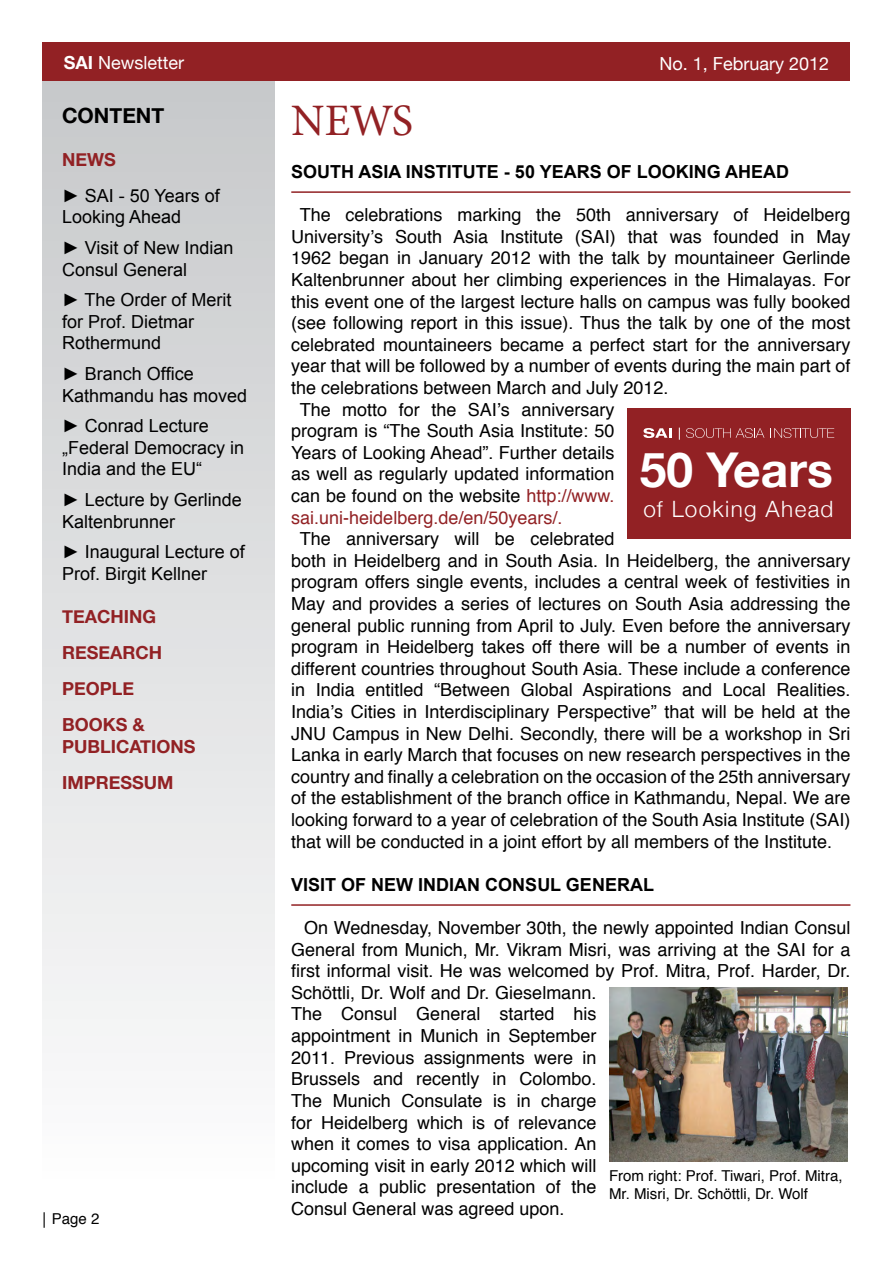
<style>
.page{position:relative;width:893px;height:1263px;background:#fff}
.page>*{position:absolute;margin:0;border:0;box-sizing:border-box;transform-origin:0 0}
.t1{font:700 48px "Helvetica Neue";color:#fff}
.t2{font:45px "Minion Pro";color:#922124}
.t3{font:300 22.5px "Helvetica Neue";letter-spacing:.06em;color:#fff}
.t4{font:700 21px "Helvetica Neue";color:#000}
.t5{font:18px/21.6px "Helvetica";color:#000}
.t6{font:18px/21.6px "Arial";color:#000}
.t7{font:700 18px "Arial";color:#000}
.t8{font:700 18px/36px "Helvetica Neue";color:#922124}
.t9{font:18px "Helvetica";color:#922124}
.t10{font:18px "Helvetica Neue";color:#fff}
.t11{font:15px/18px "Helvetica";color:#000}
.s1{font-weight:700}
.s2{color:#922124}
.s3{font-style:inherit}
</style>
<div class="page">
<div style="left:43px;top:81px;width:231px;height:1105px;background:linear-gradient(to bottom,#c7c8ca,#fcfcfd)"></div>
<div style="left:43px;top:43px;width:807px;height:38px;background:#922124"></div>
<hr style="left:291px;top:191px;width:559px;height:2px;background:#922124">
<div style="left:627px;top:408px;width:223px;height:131px;background:#922124"></div>
<svg style="left:643px;top:428px;width:29px;height:10px"></svg>
<svg style="left:686px;top:428px;width:78px;height:10px"></svg>
<svg style="left:770px;top:428px;width:64px;height:10px"></svg>
<svg style="left:679px;top:428px;width:1px;height:12px"></svg>
<hr style="left:291px;top:904px;width:559px;height:2px;background:#922124">
<img style="left:609px;top:988px;width:238px;height:174px">
<p class="t10" style="left:64px;top:52px;width:122px"><span class="s1">SAI</span> Newsletter</p>
<p class="t10" style="left:659px;top:52px;width:171px">No. 1, February 2012</p>
<h2 class="t2" style="left:291px;top:90px;width:123px">NEWS</h2>
<p class="t7" style="left:291px;top:160px;width:499px">SOUTH ASIA INSTITUTE - 50 YEARS OF LOOKING AHEAD</p>
<p class="t5" style="left:300px;top:205px;width:552px">The celebrations marking the 50th anniversary of Heidelberg</p>
<p class="t5" style="left:291px;top:226px;width:561px">University’s South Asia Institute (SAI) that was founded in May</p>
<p class="t5" style="left:291px;top:248px;width:561px">1962 began in January 2012 with the talk by mountaineer Gerlinde</p>
<p class="t5" style="left:291px;top:269px;width:561px">Kaltenbrunner about her climbing experiences in the Himalayas. For</p>
<p class="t5" style="left:291px;top:291px;width:561px">this event one of the largest lecture halls on campus was fully booked</p>
<p class="t5" style="left:291px;top:313px;width:561px">(see following report in this issue). Thus the talk by one of the most</p>
<p class="t5" style="left:291px;top:334px;width:561px">celebrated mountaineers became a perfect start for the anniversary</p>
<p class="t5" style="left:291px;top:356px;width:561px">year that will be followed by a number of events during the main part of</p>
<p class="t5" style="left:291px;top:377px;width:379px">the celebrations between March and July 2012.</p>
<p class="t5" style="left:300px;top:399px;width:316px">The motto for the SAI’s anniversary</p>
<p class="t5" style="left:291px;top:421px;width:325px">program is “The South Asia Institute: 50</p>
<p class="t5" style="left:291px;top:442px;width:325px">Years of Looking Ahead”. Further details</p>
<p class="t5" style="left:291px;top:464px;width:325px">as well as regularly updated information</p>
<p class="t5" style="left:291px;top:485px;width:325px">can be found on the website <span class="s2">http://www.</span></p>
<p class="t9" style="left:291px;top:503px;width:273px">sai.uni-heidelberg.de/en/50years/.</p>
<p class="t5" style="left:291px;top:529px;width:561px;text-indent:8px">The anniversary will be celebrated<br>both in Heidelberg and in South Asia. In Heidelberg, the anniversary program offers single events, includes a central week of festivities in May and provides a series of lectures on South Asia addressing the general public running from April to July. Even before the anniversary program in Heidelberg takes off there will be a number of events in different countries throughout South Asia. These include a conference in India entitled “Between Global Aspirations and Local Realities.<br>India’s Cities in Interdisciplinary Perspective” that will be held at the JNU Campus in New Delhi. Secondly, there will be a workshop in Sri Lanka in early March that focuses on new research perspectives in the country and finally a celebration on the occasion of the 25th anniversary of the establishment of the branch office in Kathmandu, Nepal. We are looking forward to a year of celebration of the South Asia Institute (SAI) that will be conducted in a joint effort by all members of the Institute.</p>
<p class="t7" style="left:291px;top:873px;width:138px">VISIT OF NEW INDIAN</p>
<p class="t7" style="left:485px;top:873px;width:95px">CONSUL GENERAL</p>
<p class="t5" style="left:291px;top:917px;width:561px;text-indent:13px">On Wednesday, November 30th, the newly appointed Indian Consul General from Munich, Mr. Vikram Misri, was arriving at the SAI for a first informal visit. He was welcomed by Prof. Mitra, Prof. Harder, Dr.<br>Schöttli, Dr. Wolf and Dr. Gieselmann.<br>The Consul General started his<br>appointment in Munich in September<br>2011. Previous assignments were in<br>Brussels and recently in Colombo.<br>The Munich Consulate is in charge<br>for Heidelberg which is of relevance<br>when it comes to visa application. An<br>upcoming visit in early 2012 which will<br>include a public presentation of the<br>Consul General was agreed upon.</p>
<p class="t4" style="left:62px;top:102px;width:104px">CONTENT</p>
<p class="t8" style="left:62px;top:141px;width:55px">NEWS</p>
<p class="t6" style="left:62px;top:185px;width:159px">► SAI - 50 Years of<br>Looking Ahead</p>
<p class="t6" style="left:62px;top:237px;width:173px">► Visit of New Indian<br>Consul General</p>
<p class="t6" style="left:62px;top:289px;width:171px">► The Order of Merit for Prof. Dietmar<br>Rothermund</p>
<p class="t6" style="left:62px;top:363px;width:187px">► Branch Office<br>Kathmandu has moved</p>
<p class="t6" style="left:62px;top:415px;width:184px">► Conrad Lecture „Federal Democracy in<br>India and the EU“</p>
<p class="t6" style="left:62px;top:489px;width:181px">► Lecture by Gerlinde<br>Kaltenbrunner</p>
<p class="t6" style="left:62px;top:541px;width:184px">► Inaugural Lecture of<br>Prof. Birgit Kellner</p>
<p class="t8" style="left:62px;top:598px;width:102px">TEACHING<br>RESEARCH<br>PEOPLE<br>BOOKS &amp;</p>
<p class="t8" style="left:62px;top:728px;width:135px">PUBLICATIONS<br>IMPRESSUM</p>
<h1 class="t1" style="left:640px;top:440px;width:194px"><span class="s3">50</span> Years</h1>
<p class="t3" style="left:643px;top:495px;width:192px">of Looking Ahead</p>
<p class="t11" style="left:609px;top:1167px;width:235px">From right: Prof. Tiwari, Prof. Mitra,<br>Mr. Misri, Dr. Schöttli, Dr. Wolf</p>
<p class="t11" style="left:37px;top:1210px;width:64px">│Page 2</p>
</div>
